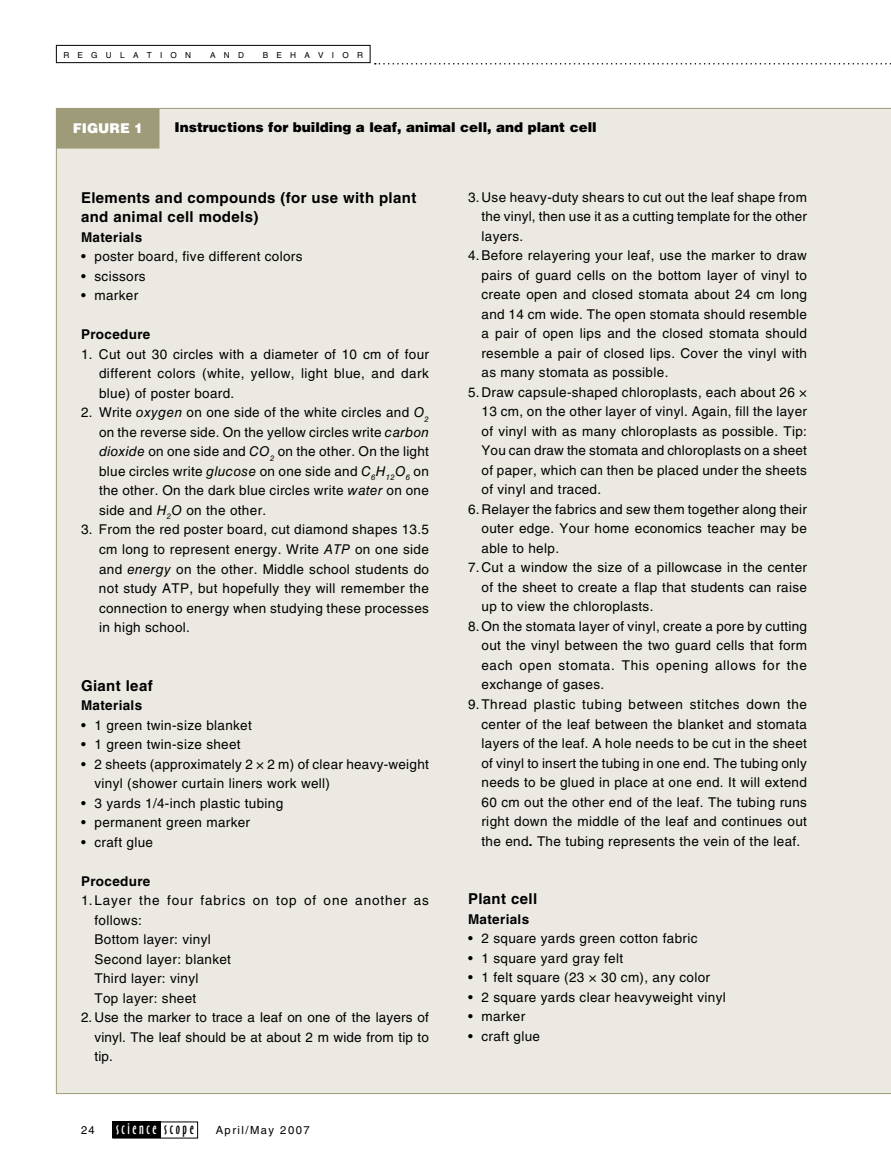
<style>
.page{position:relative;width:891px;height:1175px;background:#fff}
.page>*{position:absolute;margin:0;border:0;box-sizing:border-box;transform-origin:0 0}
.t1{font:700 15px/19.5px "Helvetica LT Std";letter-spacing:.025em;color:#000}
.t2{font:15px "Oz Handicraft BT";letter-spacing:.17em;color:#fff}
.t3{font:13.5px/19.5px "Helvetica LT Std";letter-spacing:.025em;color:#000;text-align:justify}
.t4{font:900 13.5px "Helvetica LT Std";color:#000}
.t5{font:700 13.5px "Helvetica LT Std";letter-spacing:.025em;color:#000}
.t6{font:900 13.5px "Helvetica LT Std";color:#fff}
.t7{font:11.25px "Helvetica LT Std";letter-spacing:.13em;color:#000}
.t8{font:8.25px "Helvetica LT Std";letter-spacing:1em;color:#000}
.s1{font-style:italic}
.s2{color:#000}
.s3{font-weight:700}
</style>
<div class="page">
<div style="left:112px;top:1121px;width:49px;height:17px;background:#000"></div>
<div style="left:56px;top:45px;width:314px;height:18px;border:1px solid #000"></div>
<svg style="left:375px;top:63px;width:516px;height:1px"></svg>
<div style="left:56px;top:108px;width:835px;height:986px;background:#ece9e2"></div>
<div style="left:57px;top:109px;width:102px;height:39px;background:#9e9c78"></div>
<div style="left:56px;top:108px;width:103px;height:40px;border:2px solid #9e9c78"></div>
<p class="t8" style="left:63px;top:50px;width:129px">Regula tion</p>
<p class="t8" style="left:210px;top:50px;width:35px">and</p>
<p class="t8" style="left:263px;top:50px;width:99px">beha vior</p>
<p class="t6" style="left:73px;top:119px;width:72px">FIGURE 1</p>
<p class="t4" style="left:174px;top:118px;width:424px">Instructions for building a leaf, animal cell, and plant cell</p>
<p class="t1" style="left:81px;top:188px;width:337px">Elements and compounds (for use with plant and animal cell models)</p>
<p class="t5" style="left:81px;top:229px;width:63px">Materials</p>
<p class="t3" style="left:81px;top:247px;width:223px">• poster board, five different colors</p>
<p class="t3" style="left:81px;top:266px;width:66px">• scissors</p>
<p class="t3" style="left:81px;top:286px;width:59px">• marker</p>
<p class="t5" style="left:81px;top:326px;width:71px">Procedure</p>
<p class="t3" style="left:99px;top:344px;width:332px;text-indent:-18px">1. Cut out 30 circles with a diameter of 10 cm of four different colors (white, yellow, light blue, and dark blue) of poster board.</p>
<p class="t3" style="left:99px;top:403px;width:332px;text-indent:-18px">2. Write <span class="s1">oxygen</span> on one side of the white circles and <span class="s1">O</span><sub>2 </sub>on the reverse side. On the yellow circles write <span class="s1">carbon dioxide</span> on one side and <span class="s1">CO</span><sub>2</sub> on the other. On the light blue circles write <span class="s1">glucose</span> on one side and <span class="s1">C</span><sub>6</sub><span class="s1">H</span><sub>12</sub><span class="s1">O</span><sub>6</sub> on the other. On the dark blue circles write <span class="s1">water</span> on one side and <span class="s1">H</span><sub>2</sub><span class="s1">O</span> on the other.</p>
<p class="t3" style="left:99px;top:520px;width:332px;text-indent:-18px">3. From the red poster board, cut diamond shapes 13.5 cm long to represent energy. Write <span class="s1">ATP</span> on one side and <span class="s1">energy</span> on the other. Middle school students do not study ATP, but hopefully they will remember the connection to energy when studying these processes in high school.</p>
<p class="t1" style="left:81px;top:675px;width:73px">Giant leaf</p>
<p class="t5" style="left:81px;top:697px;width:63px">Materials</p>
<p class="t3" style="left:81px;top:715px;width:172px">• 1 green twin-size blanket</p>
<p class="t3" style="left:81px;top:734px;width:161px">• 1 green twin-size sheet</p>
<p class="t3" style="left:94px;top:754px;width:336px;text-indent:-14px">• 2 sheets (approximately 2 × 2 m) of clear heavy-weight vinyl (shower curtain liners work well)</p>
<p class="t3" style="left:81px;top:793px;width:204px">• 3 yards 1/4-inch plastic tubing</p>
<p class="t3" style="left:81px;top:812px;width:171px">• permanent green marker</p>
<p class="t3" style="left:81px;top:832px;width:74px">• craft glue</p>
<p class="t5" style="left:81px;top:872px;width:71px">Procedure</p>
<p class="t3" style="left:81px;top:890px;width:349px">1. Layer the four fabrics on top of one another as</p>
<p class="t3" style="left:94px;top:910px;width:49px">follows:</p>
<p class="t3" style="left:81px;top:929px;width:131px">Bottom layer: vinyl</p>
<p class="t3" style="left:81px;top:949px;width:152px">Second layer: blanket</p>
<p class="t3" style="left:81px;top:968px;width:119px">Third layer: vinyl</p>
<p class="t3" style="left:81px;top:988px;width:117px">Top layer: sheet</p>
<p class="t3" style="left:94px;top:1007px;width:336px;text-indent:-14px">2. Use the marker to trace a leaf on one of the layers of vinyl. The leaf should be at about 2 m wide from tip to tip.</p>
<p class="t7" style="left:81px;top:1123px;width:15px">24</p>
<p class="t2" style="left:116px;top:1119px;width:79px">science <span class="s2">scope</span></p>
<p class="t7" style="left:216px;top:1123px;width:96px">April/May 2007</p>
<p class="t3" style="left:482px;top:187px;width:327px;text-indent:-13px">3. Use heavy-duty shears to cut out the leaf shape from the vinyl, then use it as a cutting template for the other layers.</p>
<p class="t3" style="left:482px;top:246px;width:327px;text-indent:-14px">4. Before relayering your leaf, use the marker to draw pairs of guard cells on the bottom layer of vinyl to create open and closed stomata about 24 cm long and 14 cm wide. The open stomata should resemble a pair of open lips and the closed stomata should resemble a pair of closed lips. Cover the vinyl with as many stomata as possible.</p>
<p class="t3" style="left:468px;top:382px;width:341px">5. D raw capsule-shaped chloroplasts, each about 26 ×</p>
<p class="t3" style="left:482px;top:402px;width:327px">13 cm, on the other layer of vinyl. Again, fill the layer</p>
<p class="t3" style="left:482px;top:421px;width:327px">of vinyl with as many chloroplasts as possible. Tip:</p>
<p class="t3" style="left:482px;top:441px;width:327px">You can draw the stomata and chloroplasts on a sheet</p>
<p class="t3" style="left:482px;top:460px;width:327px">of paper, which can then be placed under the sheets</p>
<p class="t3" style="left:482px;top:480px;width:121px">of vinyl and traced.</p>
<p class="t3" style="left:468px;top:499px;width:340px">6.Relayer the fabrics and sew them together along their</p>
<p class="t3" style="left:482px;top:519px;width:327px">outer edge. Your home economics teacher may be</p>
<p class="t3" style="left:482px;top:538px;width:79px">able to help.</p>
<p class="t3" style="left:482px;top:558px;width:327px;text-indent:-14px">7. Cut a window the size of a pillowcase in the center of the sheet to create a flap that students can raise up to view the chloroplasts.</p>
<p class="t3" style="left:482px;top:616px;width:327px;text-indent:-14px">8. On the stomata layer of vinyl, create a pore by cutting out the vinyl between the two guard cells that form each open stomata. This opening allows for the exchange of gases.</p>
<p class="t3" style="left:482px;top:694px;width:327px;text-indent:-14px">9. Thread plastic tubing between stitches down the center of the leaf between the blanket and stomata layers of the leaf. A hole needs to be cut in the sheet of vinyl to insert the tubing in one end. The tubing only needs to be glued in place at one end. It will extend 60 cm out the other end of the leaf. The tubing runs right down the middle of the leaf and continues out the end<span class="s3">.</span> The tubing represents the vein of the leaf.</p>
<p class="t1" style="left:468px;top:888px;width:71px">Plant cell</p>
<p class="t5" style="left:468px;top:910px;width:63px">Materials</p>
<p class="t3" style="left:468px;top:928px;width:231px">• 2 square yards green cotton fabric</p>
<p class="t3" style="left:468px;top:948px;width:157px">• 1 square yard gray felt</p>
<p class="t3" style="left:468px;top:967px;width:244px">• 1 felt square (23 × 30 cm), any color</p>
<p class="t3" style="left:468px;top:987px;width:259px">• 2 square yards clear heavyweight vinyl</p>
<p class="t3" style="left:468px;top:1006px;width:59px">• marker</p>
<p class="t3" style="left:468px;top:1026px;width:74px">• craft glue</p>
</div>
